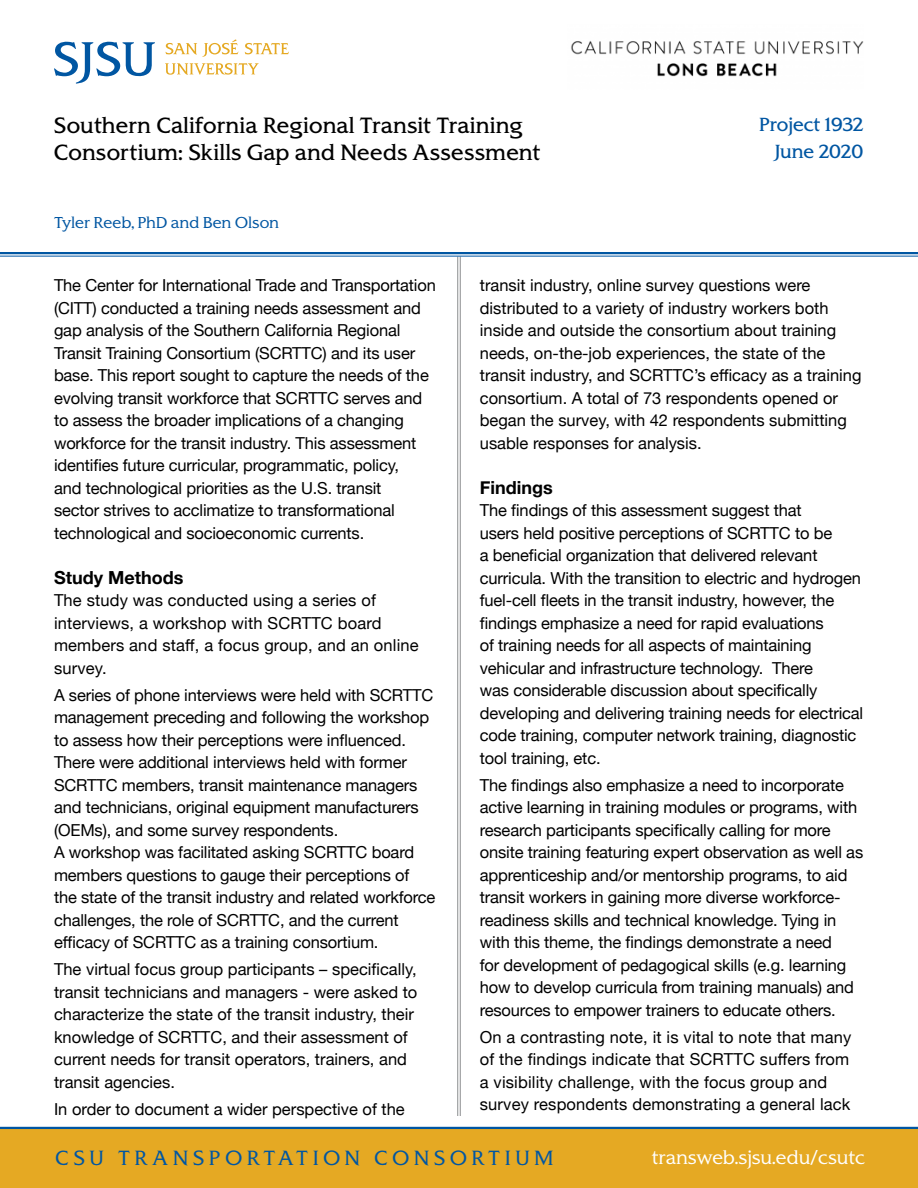
<style>
.page{position:relative;width:918px;height:1188px;background:#fff}
.page>*{position:absolute;margin:0;border:0;box-sizing:border-box;transform-origin:0 0}
.t1{font:21px/27px "SJSU Spartan";letter-spacing:.01em;color:#000}
.t2{font:300 19.5px "SJSU Spartan";letter-spacing:.25em;color:#0056a2}
.t3{font:300 18px "SJSU Spartan";color:#fff}
.t4{font:700 18px "Helvetica Neue";color:#000}
.t5{font:18px/27px "SJSU Spartan";color:#0056a2;text-align:right}
.t6{font:16.5px/22.5px "Helvetica Neue";letter-spacing:-.01em;color:#000}
.t7{font:16.5px/22.5px "Helvetica Neue";letter-spacing:.01em;color:#000}
.t8{font:300 15px "SJSU Spartan";color:#0056a2}
</style>
<div class="page">
<hr style="left:460px;top:256px;width:1px;height:860px;background:#8a8c8e">
<hr style="left:457px;top:256px;width:1px;height:860px;background:#8a8c8e">
<hr style="left:0;top:252px;width:918px;height:2px;background:#0056a2">
<hr style="left:0;top:256px;width:918px;height:1px;background:#0056a2">
<svg style="left:54px;top:41px;width:101px;height:43px"></svg>
<svg style="left:245px;top:43px;width:44px;height:11px"></svg>
<svg style="left:165px;top:63px;width:94px;height:12px"></svg>
<svg style="left:165px;top:40px;width:73px;height:17px"></svg>
<div style="left:0;top:1127px;width:918px;height:61px;background:#e5a923"></div>
<img style="left:571px;top:41px;width:292px;height:36px">
<p class="t1" style="left:54px;top:112px;width:488px">Southern California Regional Transit Training<br>Consortium: Skills Gap and Needs Assessment</p>
<p class="t8" style="left:54px;top:213px;width:227px">Tyler Reeb, PhD and Ben Olson</p>
<p class="t5" style="left:760px;top:111px;width:105px">Project 1932<br>June 2020</p>
<p class="t6" style="left:54px;top:275px;width:383px">The Center for International Trade and Transportation (CITT) conducted a training needs assessment and gap analysis of the Southern California Regional Transit Training Consortium (SCRTTC) and its user base. This report sought to capture the needs of the evolving transit workforce that SCRTTC serves and to assess the broader implications of a changing workforce for the transit industry. This assessment identifies future curricular, programmatic, policy,<br>and technological priorities as the U.S. transit<br>sector strives to acclimatize to transformational technological and socioeconomic currents.</p>
<p class="t4" style="left:54px;top:563px;width:131px">Study Methods</p>
<p class="t7" style="left:54px;top:590px;width:366px">The study was conducted using a series of interviews, a workshop with SCRTTC board members and staff, a focus group, and an online survey.</p>
<p class="t6" style="left:54px;top:684px;width:383px">A series of phone interviews were held with SCRTTC management preceding and following the workshop to assess how their perceptions were influenced.<br>There were additional interviews held with former SCRTTC members, transit maintenance managers and technicians, original equipment manufacturers (OEMs), and some survey respondents.<br>A workshop was facilitated asking SCRTTC board members questions to gauge their perceptions of the state of the transit industry and related workforce challenges, the role of SCRTTC, and the current efficacy of SCRTTC as a training consortium.</p>
<p class="t6" style="left:54px;top:959px;width:365px">The virtual focus group participants – specifically, transit technicians and managers - were asked to characterize the state of the transit industry, their knowledge of SCRTTC, and their assessment of current needs for transit operators, trainers, and transit agencies.</p>
<p class="t6" style="left:54px;top:1099px;width:352px">In order to document a wider perspective of the</p>
<p class="t6" style="left:480px;top:275px;width:383px">transit industry, online survey questions were distributed to a variety of industry workers both inside and outside the consortium about training needs, on-the-job experiences, the state of the transit industry, and SCRTTC’s efficacy as a training consortium. A total of 73 respondents opened or began the survey, with 42 respondents submitting usable responses for analysis.</p>
<p class="t4" style="left:480px;top:473px;width:74px">Findings</p>
<p class="t6" style="left:480px;top:500px;width:385px">The findings of this assessment suggest that<br>users held positive perceptions of SCRTTC to be<br>a beneficial organization that delivered relevant curricula. With the transition to electric and hydrogen fuel-cell fleets in the transit industry, however, the findings emphasize a need for rapid evaluations<br>of training needs for all aspects of maintaining vehicular and infrastructure technology. There<br>was considerable discussion about specifically developing and delivering training needs for electrical code training, computer network training, diagnostic tool training, etc.</p>
<p class="t6" style="left:480px;top:775px;width:385px">The findings also emphasize a need to incorporate active learning in training modules or programs, with research participants specifically calling for more onsite training featuring expert observation as well as apprenticeship and/or mentorship programs, to aid transit workers in gaining more diverse workforce&shy;readiness skills and technical knowledge. Tying in with this theme, the findings demonstrate a need<br>for development of pedagogical skills (e.g. learning how to develop curricula from training manuals) and resources to empower trainers to educate others.</p>
<p class="t7" style="left:480px;top:1027px;width:373px">On a contrasting note, it is vital to note that many of the findings indicate that SCRTTC suffers from a visibility challenge, with the focus group and survey respondents demonstrating a general lack</p>
<p class="t2" style="left:55px;top:1145px;width:499px">CSU TRANSPORTATION CONSORTIUM</p>
<p class="t3" style="left:652px;top:1146px;width:215px">transweb.sjsu.edu/csutc</p>
</div>
